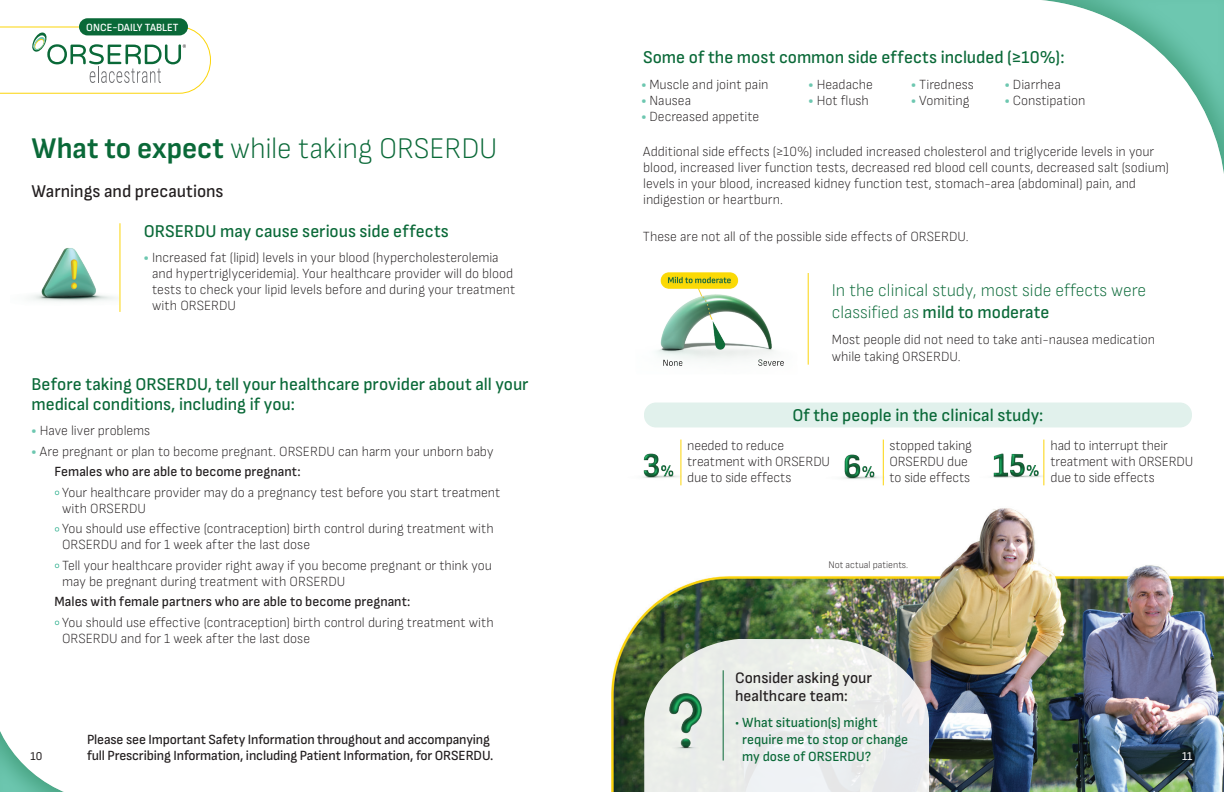
<style>
.page{position:relative;width:1224px;height:792px;background:#fff}
.page>*{position:absolute;margin:0;border:0;box-sizing:border-box;transform-origin:0 0}
.t1{font:300 semi-condensed 30px "Sofia Sans";letter-spacing:-.01em;color:#0a6938}
.t2{font:500 semi-condensed 18px/20px "Sofia Sans";color:#0a6938}
.t3{font:300 semi-condensed 18px/22px "Sofia Sans";color:#0a6938}
.t4{font:500 semi-condensed 18px "Sofia Sans";letter-spacing:-.005em;color:#231f20}
.t5{font:500 semi-condensed 16px/18px "Sofia Sans";color:#231f20}
.t6{font:300 semi-condensed 14px/16px "Sofia Sans";color:#231f20}
.t7{font:500 semi-condensed 14px/16px "Sofia Sans";letter-spacing:-.01em;color:#231f20}
.t8{font:500 semi-condensed 14px/17px "Sofia Sans";color:#0a6938}
.t9{font:semi-condensed 12px "Sofia Sans";color:#fff}
.t10{font:semi-condensed 12px "Sofia Sans";color:#231f20}
.t11{font:600 semi-condensed 11px "Sofia Sans";color:#fff}
.t12{font:300 semi-condensed 10px "Sofia Sans";color:#231f20}
.s1{font-weight:700}
.s2{font-weight:900;color:#6dc7b0}
.s3{font-weight:500}
</style>
<div class="page">
<img style="left:612px;top:508px;width:612px;height:284px">
<img style="left:30px;top:248px;width:86px;height:54px">
<svg style="left:644px;top:639px;width:285px;height:153px;fill:#eaecea"></svg>
<img style="left:645px;top:680px;width:81px;height:95px">
<hr style="left:723px;top:670px;width:1px;height:91px;background:#0a6938">
<img style="left:842px;top:439px;width:42px;height:47px">
<img style="left:993px;top:439px;width:51px;height:47px">
<img style="left:642px;top:439px;width:39px;height:47px">
<hr style="left:680px;top:440px;width:1px;height:45px;background:#fcd50a">
<hr style="left:883px;top:440px;width:1px;height:45px;background:#fcd50a">
<hr style="left:1043px;top:440px;width:1px;height:45px;background:#fcd50a">
<hr style="left:119px;top:223px;width:1px;height:89px;background:#fcd50a">
<div style="left:0;top:698px;width:101px;height:94px;background:#0a6938;opacity:.4"></div>
<div style="left:1022px;top:0;width:202px;height:208px;background:#0a6938;opacity:.4"></div>
<div style="left:79px;top:18px;width:109px;height:17px;background:#0a6938;border-radius:9px"></div>
<svg style="left:0;top:26px;width:211px;height:68px"></svg>
<img style="left:656px;top:272px;width:128px;height:94px">
<hr style="left:808px;top:273px;width:1px;height:92px;background:#fcd50a">
<div style="left:644px;top:403px;width:548px;height:24px;background:#e1f1ec;border-radius:12px"></div>
<p class="t11" style="left:86px;top:21px;width:94px">ONCE-DAILY TABLET</p>
<h1 class="t1" style="left:32px;top:131px;width:467px"><span class="s1">What to expect</span> while taking ORSERDU</h1>
<p class="t4" style="left:32px;top:181px;width:194px">Warnings and precautions</p>
<p class="t2" style="left:144px;top:221px;width:307px">ORSERDU may cause serious side effects</p>
<p class="t6" style="left:152px;top:250px;width:365px;text-indent:-8px"><span class="s2">•</span> Increased fat (lipid) levels in your blood (hypercholesterolemia and hypertriglyceridemia). Your healthcare provider will do blood tests to check your lipid levels before and during your treatment with ORSERDU</p>
<p class="t2" style="left:32px;top:374px;width:499px">Before taking ORSERDU, tell your healthcare provider about all your medical conditions, including if you:</p>
<p class="t6" style="left:32px;top:423px;width:120px"><span class="s2">•</span> Have liver problems</p>
<p class="t6" style="left:55px;top:441px;width:440px;line-height:20.5px;text-indent:-23px"><span class="s2">•</span> Are pregnant or plan to become pregnant. ORSERDU can harm your unborn baby<br><span class="s3">Females who are able to become pregnant:</span></p>
<p class="t6" style="left:62px;top:484px;width:440px;text-indent:-8px"><span class="s2">•</span> Your healthcare provider may do a pregnancy test before you start treatment with ORSERDU</p>
<p class="t6" style="left:62px;top:521px;width:433px;text-indent:-8px"><span class="s2">•</span> You should use effective (contraception) birth control during treatment with<br>ORSERDU and for 1 week after the last dose</p>
<p class="t6" style="left:62px;top:557px;width:431px;text-indent:-8px"><span class="s2">•</span> Tell your healthcare provider right away if you become pregnant or think you may be pregnant during treatment with ORSERDU</p>
<p class="t7" style="left:55px;top:594px;width:358px">Males with female partners who are able to become pregnant:</p>
<p class="t6" style="left:62px;top:614px;width:433px;text-indent:-8px"><span class="s2">•</span> You should use effective (contraception) birth control during treatment with<br>ORSERDU and for 1 week after the last dose</p>
<p class="t10" style="left:31px;top:750px;width:13px">10</p>
<p class="t7" style="left:87px;top:732px;width:408px">Please see Important Safety Information throughout and accompanying full Prescribing Information, including Patient Information, for ORSERDU.</p>
<p class="t2" style="left:643px;top:47px;width:423px">Some of the most common side effects included (≥10%):</p>
<p class="t6" style="left:641px;top:76px;width:129px"><span class="s2">•</span> Muscle and joint pain</p>
<p class="t6" style="left:641px;top:92px;width:51px"><span class="s2">•</span> Nausea</p>
<p class="t6" style="left:641px;top:108px;width:119px"><span class="s2">•</span> Decreased appetite</p>
<p class="t6" style="left:809px;top:76px;width:66px"><span class="s2">•</span> Headache</p>
<p class="t6" style="left:809px;top:92px;width:62px"><span class="s2">•</span> Hot flush</p>
<p class="t6" style="left:911px;top:76px;width:64px"><span class="s2">•</span> Tiredness</p>
<p class="t6" style="left:911px;top:92px;width:60px"><span class="s2">•</span> Vomiting</p>
<p class="t6" style="left:1005px;top:76px;width:57px"><span class="s2">•</span> Diarrhea</p>
<p class="t6" style="left:1005px;top:92px;width:82px"><span class="s2">•</span> Constipation</p>
<p class="t6" style="left:643px;top:143px;width:527px">Additional side effects (≥10%) included increased cholesterol and triglyceride levels in your blood, increased liver function tests, decreased red blood cell counts, decreased salt (sodium) levels in your blood, increased kidney function test, stomach-area (abdominal) pain, and indigestion or heartburn.</p>
<p class="t6" style="left:643px;top:228px;width:327px">These are not all of the possible side effects of ORSERDU.</p>
<p class="t3" style="left:832px;top:279px;width:316px">In the clinical study, most side effects were classified as <span class="s3">mild to moderate</span></p>
<p class="t6" style="left:832px;top:331px;width:325px;line-height:17px">Most people did not need to take anti-nausea medication while taking ORSERDU.</p>
<p class="t2" style="left:793px;top:405px;width:252px">Of the people in the clinical study:</p>
<p class="t6" style="left:687px;top:438px;width:144px">needed to reduce treatment with ORSERDU due to side effects</p>
<p class="t6" style="left:890px;top:438px;width:84px">stopped taking<br>ORSERDU due to side effects</p>
<p class="t6" style="left:1051px;top:438px;width:144px">had to interrupt their treatment with ORSERDU due to side effects</p>
<p class="t12" style="left:828px;top:559px;width:81px">Not actual patients.</p>
<p class="t5" style="left:735px;top:668px;width:138px">Consider asking your healthcare team:</p>
<p class="t8" style="left:742px;top:713px;width:168px;text-indent:-7px">• What situation(s) might require me to stop or change my dose of ORSERDU?</p>
<p class="t9" style="left:1182px;top:750px;width:12px">11</p>
</div>
